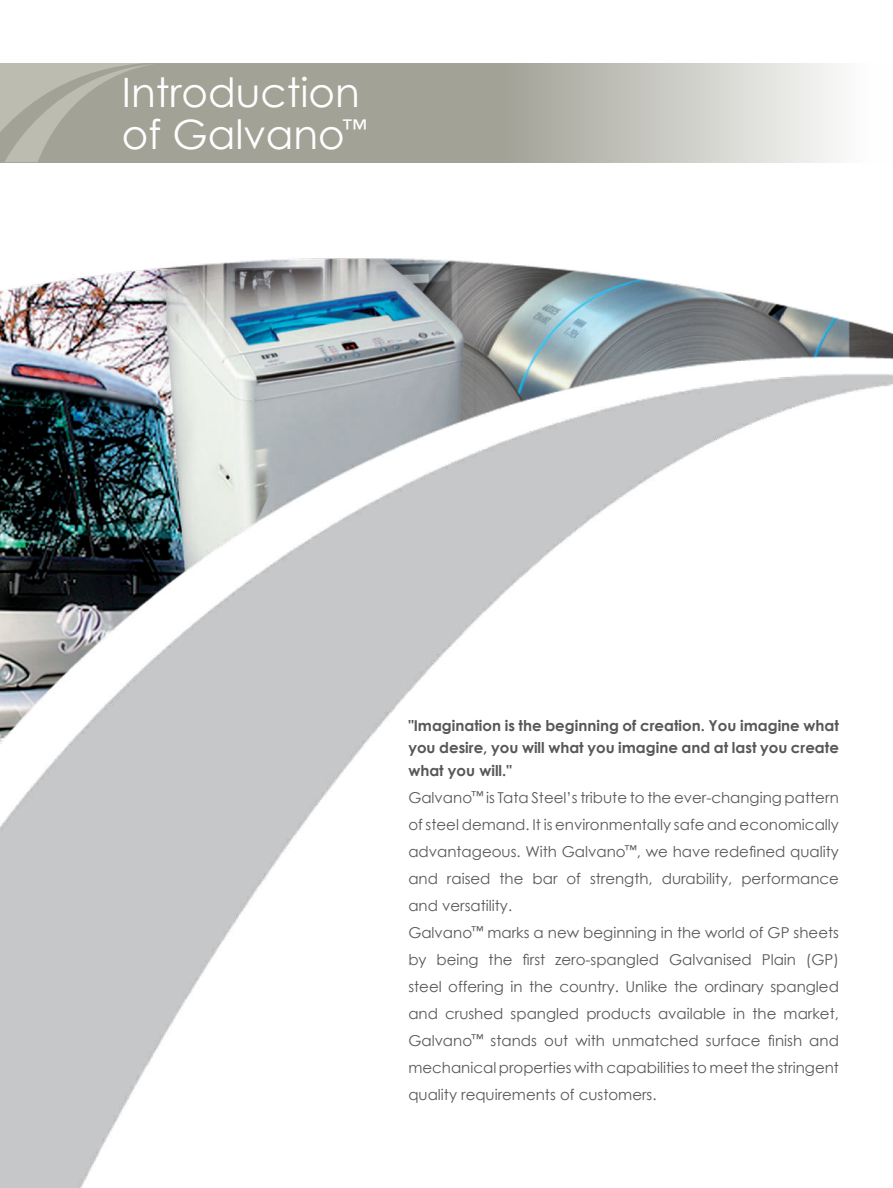
<style>
.page{position:relative;width:893px;height:1188px;background:#fff}
.page>*{position:absolute;margin:0;border:0;box-sizing:border-box;transform-origin:0 0}
.t1{font:40.5px/42px "Century Gothic";color:#fff}
.t2{font:15px/27px "Century Gothic";color:#57585a}
.t3{font:700 15px/22.5px "Century Gothic";color:#57585a;text-align:justify}
</style>
<div class="page">
<svg style="left:179px;top:63px;width:659px;height:99px;background:#b7b7ae"></svg>
<svg style="left:0;top:63px;width:179px;height:99px;background:#aaaa9e"></svg>
<img style="left:0;top:258px;width:893px;height:930px">
<h1 class="t1" style="left:122px;top:71px;width:246px">Introduction of Galvano<sup>™</sup></h1>
<p class="t3" style="left:408px;top:714px;width:432px">"Imagination is the beginning of creation. You imagine what you desire, you will what you imagine and at last you create what you will."</p>
<p class="t2" style="left:408px;top:783px;width:432px">Galvano<sup>™</sup> is Tata Steel’s tribute to the ever-changing pattern of steel demand. It is environmentally safe and economically advantageous. With Galvano<sup>™</sup>, we have redefined quality and raised the bar of strength, durability, performance and versatility.<br>Galvano<sup>™</sup> marks a new beginning in the world of GP sheets by being the first zero-spangled Galvanised Plain (GP) steel offering in the country. Unlike the ordinary spangled and crushed spangled products available in the market, Galvano<sup>™</sup> stands out with unmatched surface finish and mechanical properties with capabilities to meet the stringent quality requirements of customers.</p>
</div>
